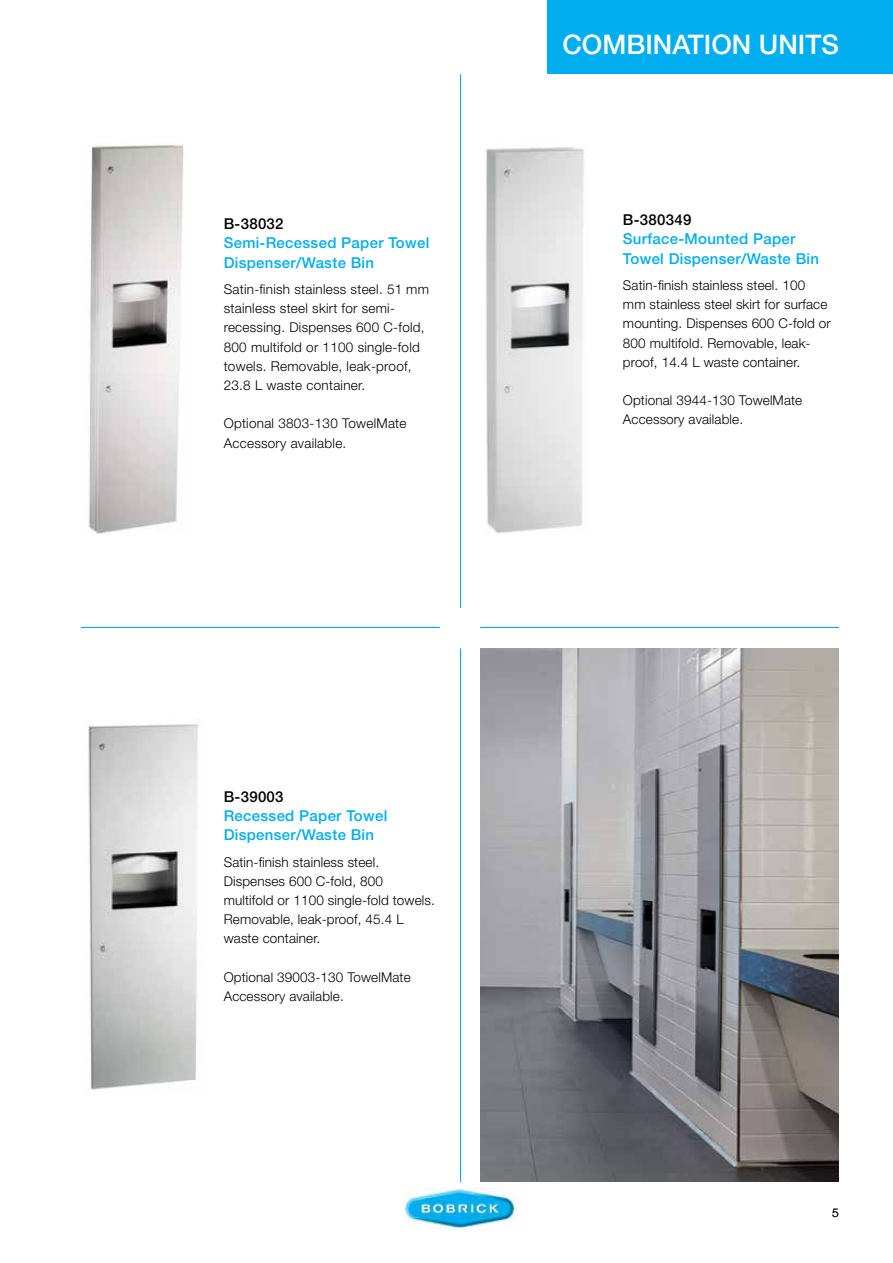
<style>
.page{position:relative;width:893px;height:1263px;background:#fff}
.page>*{position:absolute;margin:0;border:0;box-sizing:border-box;transform-origin:0 0}
.t1{font:500 27px "Helvetica Neue LT Std";color:#fff}
.t2{font:500 15px/19.2px "Helvetica Neue LT Std";letter-spacing:.02em;color:#00aeef}
.t3{font:500 15px "Helvetica Neue LT Std";letter-spacing:.02em;color:#000}
.t4{font:300 13.5px/19.2px "Helvetica Neue LT Std";letter-spacing:.01em;color:#000}
.t5{font:300 12px "Helvetica Neue LT Std";color:#000}
</style>
<div class="page">
<img style="left:403px;top:1188px;width:113px;height:41px">
<img style="left:88px;top:145px;width:96px;height:389px">
<img style="left:486px;top:147px;width:98px;height:387px">
<img style="left:88px;top:724px;width:111px;height:366px">
<hr style="left:480px;top:627px;width:359px;height:1px;background:#00aeef">
<hr style="left:81px;top:627px;width:359px;height:1px;background:#00aeef">
<hr style="left:460px;top:74px;width:1px;height:534px;background:#00aeef">
<hr style="left:460px;top:648px;width:1px;height:534px;background:#00aeef">
<img style="left:480px;top:648px;width:359px;height:534px">
<div style="left:547px;top:0;width:346px;height:74px;background:#00aeef"></div>
<p class="t3" style="left:224px;top:215px;width:61px">B-38032</p>
<p class="t2" style="left:224px;top:233px;width:207px">Semi-Recessed Paper Towel<br>Dispenser/Waste Bin</p>
<p class="t4" style="left:224px;top:279px;width:207px">Satin-finish stainless steel. 51 mm stainless steel skirt for semi&shy;recessing. Dispenses 600 C-fold,<br>800 multifold or 1100 single-fold towels. Removable, leak-proof,<br>23.8 L waste container.</p>
<p class="t4" style="left:224px;top:414px;width:184px">Optional 3803-130 TowelMate<br>Accessory available.</p>
<h1 class="t1" style="left:562px;top:28px;width:278px">COMBINATION UNITS</h1>
<p class="t3" style="left:623px;top:211px;width:70px">B-380349</p>
<p class="t2" style="left:623px;top:229px;width:198px">Surface-Mounted Paper<br>Towel Dispenser/Waste Bin</p>
<p class="t4" style="left:623px;top:275px;width:209px">Satin-finish stainless steel. 100 mm stainless steel skirt for surface mounting. Dispenses 600 C-fold or 800 multifold. Removable, leak&shy;proof, 14.4 L waste container.</p>
<p class="t4" style="left:623px;top:390px;width:181px">Optional 3944-130 TowelMate<br>Accessory available.</p>
<p class="t3" style="left:224px;top:787px;width:61px">B-39003</p>
<p class="t2" style="left:224px;top:806px;width:165px">Recessed Paper Towel<br>Dispenser/Waste Bin</p>
<p class="t4" style="left:224px;top:852px;width:213px">Satin-finish stainless steel.<br>Dispenses 600 C‑fold, 800 multifold or 1100 single-fold towels.<br>Removable, leak-proof, 45.4 L waste container.</p>
<p class="t4" style="left:224px;top:967px;width:188px">Optional 39003-130 TowelMate<br>Accessory available.</p>
<p class="t5" style="left:832px;top:1205px;width:8px">5</p>
</div>
